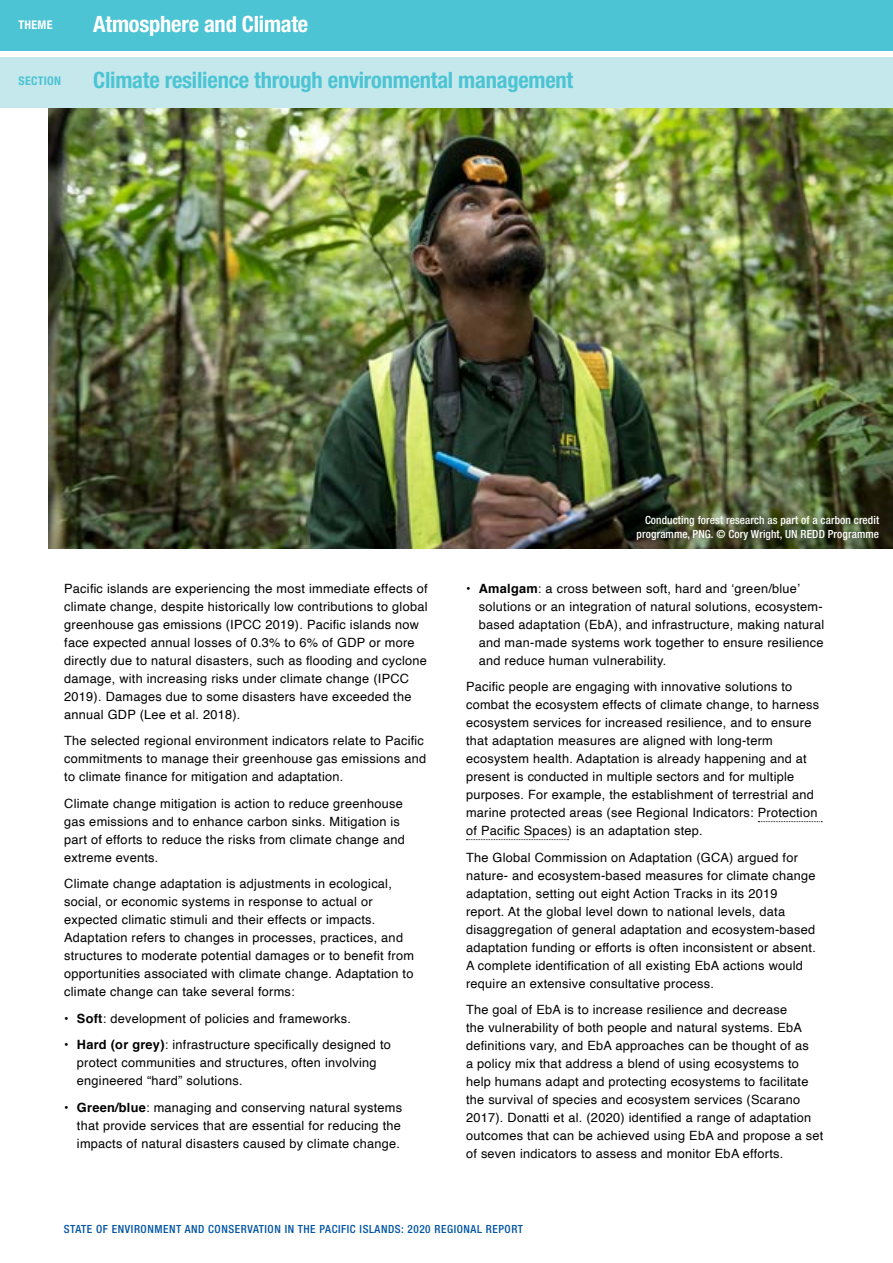
<style>
.page{position:relative;width:893px;height:1263px;background:#fff}
.page>*{position:absolute;margin:0;border:0;box-sizing:border-box;transform-origin:0 0}
.t1{font:700 condensed 22.5px "Helvetica Neue LT Pro";letter-spacing:-.01em;color:#4cc4d3}
.t2{font:700 condensed 22.5px "Helvetica Neue LT Pro";letter-spacing:-.01em;color:#fff}
.t3{font:12.75px/18px "Helvetica";letter-spacing:.02em;color:#000}
.t4{font:700 condensed 12px "Helvetica Neue LT Pro";letter-spacing:.02em;color:#4cc4d3}
.t5{font:700 condensed 12px "Helvetica Neue LT Pro";letter-spacing:.02em;color:#fff}
.t6{font:500 condensed 11.25px/13.5px "Helvetica Neue LT Pro";letter-spacing:.01em;color:#fff;text-align:right}
.t7{font:500 condensed 11.25px "Helvetica Neue LT Pro";letter-spacing:.05em;color:#0054a4}
.s1{font-weight:700}
</style>
<div class="page">
<img style="left:48px;top:107px;width:845px;height:442px">
<div style="left:0;top:57px;width:893px;height:50px;background:#c4e8ec"></div>
<div style="left:0;top:0;width:893px;height:50px;background:#4cc4d3"></div>
<svg style="left:758px;top:821px;width:64px;height:1px"></svg>
<svg style="left:466px;top:839px;width:103px;height:1px"></svg>
<p class="t5" style="left:19px;top:17px;width:35px">THEME</p>
<h1 class="t2" style="left:93px;top:10px;width:217px">Atmosphere and Climate</h1>
<p class="t4" style="left:19px;top:74px;width:44px">SECTION</p>
<h1 class="t1" style="left:93px;top:66px;width:481px">Climate resilience through environmental management</h1>
<p class="t6" style="left:637px;top:514px;width:244px">Conducting forest research as part of a carbon credit programme, PNG. © Cory Wright, UN REDD Programme</p>
<p class="t3" style="left:64px;top:579px;width:365px">Pacific islands are experiencing the most immediate effects of climate change, despite historically low contributions to global greenhouse gas emissions (IPCC 2019). Pacific islands now face expected annual losses of 0.3% to 6% of GDP or more directly due to natural disasters, such as flooding and cyclone damage, with increasing risks under climate change (IPCC 2019). Damages due to some disasters have exceeded the annual GDP (Lee et al. 2018).</p>
<p class="t3" style="left:64px;top:732px;width:363px">The selected regional environment indicators relate to Pacific commitments to manage their greenhouse gas emissions and to climate finance for mitigation and adaptation.</p>
<p class="t3" style="left:64px;top:795px;width:342px">Climate change mitigation is action to reduce greenhouse gas emissions and to enhance carbon sinks. Mitigation is part of efforts to reduce the risks from climate change and extreme events.</p>
<p class="t3" style="left:64px;top:875px;width:351px">Climate change adaptation is adjustments in ecological, social, or economic systems in response to actual or expected climatic stimuli and their effects or impacts.<br>Adaptation refers to changes in processes, practices, and structures to moderate potential damages or to benefit from opportunities associated with climate change. Adaptation to climate change can take several forms:</p>
<p class="t3" style="left:64px;top:1010px;width:288px">• <span class="s1">Soft</span>: development of policies and frameworks.</p>
<p class="t3" style="left:77px;top:1036px;width:315px;text-indent:-13px">• <span class="s1">Hard (or grey)</span>: infrastructure specifically designed to protect communities and structures, often involving engineered “hard” solutions.</p>
<p class="t3" style="left:77px;top:1099px;width:327px;text-align:justify;text-indent:-13px">• <span class="s1">Green/blue</span>: managing and conserving natural systems that provide services that are essential for reducing the impacts of natural disasters caused by climate change.</p>
<p class="t3" style="left:479px;top:579px;width:347px;text-indent:-13px">• <span class="s1">Amalgam</span>: a cross between soft, hard and ‘green/blue’ solutions or an integration of natural solutions, ecosystem&shy;based adaptation (EbA), and infrastructure, making natural and man-made systems work together to ensure resilience and reduce human vulnerability.</p>
<p class="t3" style="left:466px;top:678px;width:355px">Pacific people are engaging with innovative solutions to combat the ecosystem effects of climate change, to harness ecosystem services for increased resilience, and to ensure that adaptation measures are aligned with long-term ecosystem health. Adaptation is already happening and at present is conducted in multiple sectors and for multiple purposes. For example, the establishment of terrestrial and marine protected areas (see Regional Indicators: Protection of Pacific Spaces) is an adaptation step.</p>
<p class="t3" style="left:466px;top:849px;width:351px">The Global Commission on Adaptation (GCA) argued for nature- and ecosystem-based measures for climate change adaptation, setting out eight Action Tracks in its 2019 report. At the global level down to national levels, data disaggregation of general adaptation and ecosystem-based adaptation funding or efforts is often inconsistent or absent.<br>A complete identification of all existing EbA actions would require an extensive consultative process.</p>
<p class="t3" style="left:466px;top:1001px;width:359px">The goal of EbA is to increase resilience and decrease<br>the vulnerability of both people and natural systems. EbA definitions vary, and EbA approaches can be thought of as<br>a policy mix that address a blend of using ecosystems to help humans adapt and protecting ecosystems to facilitate the survival of species and ecosystem services (Scarano 2017). Donatti et al. (2020) identified a range of adaptation outcomes that can be achieved using EbA and propose a set of seven indicators to assess and monitor EbA efforts.</p>
<p class="t7" style="left:64px;top:1222px;width:461px">STATE OF ENVIRONMENT AND CONSERVATION IN THE PACIFIC ISLANDS: 2020 REGIONAL REPORT</p>
</div>
